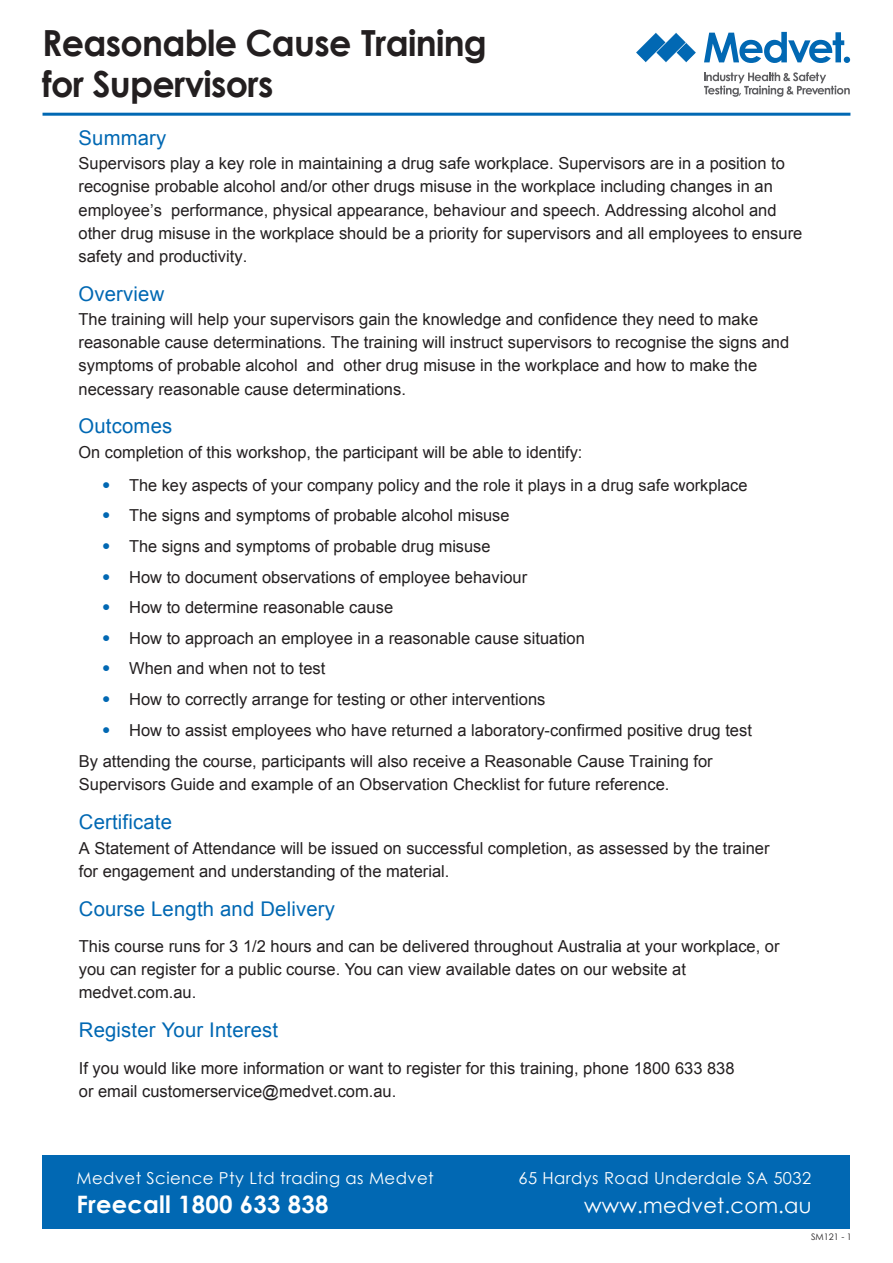
<style>
.page{position:relative;width:893px;height:1263px;background:#fff}
.page>*{position:absolute;margin:0;border:0;box-sizing:border-box;transform-origin:0 0}
.t1{font:700 36px/40.5px "Century Gothic";letter-spacing:-.02em;color:#231f20}
.t2{font:700 24px "Century Gothic";letter-spacing:.01em;color:#fff}
.t3{font:21px "Century Gothic";letter-spacing:.01em;color:#fff}
.t4{font:20.25px "Arial";letter-spacing:.01em;color:#0168b3}
.t5{font:16.5px/23.1px "Arial";color:#231f20}
.t6{font:16.5px "Century Gothic";letter-spacing:.025em;color:#fff}
.t7{font:9px "Century Gothic";color:#231f20}
.s1{font-family:"Helvetica Neue";color:#0168b3}
</style>
<div class="page">
<div style="left:43px;top:1155px;width:807px;height:74px;background:#0168b3"></div>
<hr style="left:43px;top:113px;width:807px;height:3px;background:#0168b3">
<svg style="left:704px;top:72px;width:146px;height:25px"></svg>
<svg style="left:636px;top:32px;width:60px;height:31px"></svg>
<svg style="left:704px;top:32px;width:146px;height:31px"></svg>
<h1 class="t1" style="left:42px;top:22px;width:446px">Reasonable Cause Training for Supervisors</h1>
<p class="t4" style="left:79px;top:124px;width:89px">Summary</p>
<p class="t5" style="left:79px;top:152px;width:725px">Supervisors play a key role in maintaining a drug safe workplace. Supervisors are in a position to recognise probable alcohol and/or other drugs misuse in the workplace including changes in an employee’s performance, physical appearance, behaviour and speech. Addressing alcohol and other drug misuse in the workplace should be a priority for supervisors and all employees to ensure safety and productivity.</p>
<p class="t4" style="left:79px;top:280px;width:87px">Overview</p>
<p class="t5" style="left:79px;top:308px;width:712px">The training will help your supervisors gain the knowledge and confidence they need to make reasonable cause determinations. The training will instruct supervisors to recognise the signs and symptoms of probable alcohol and other drug misuse in the workplace and how to make the necessary reasonable cause determinations.</p>
<p class="t4" style="left:79px;top:413px;width:95px">Outcomes</p>
<p class="t5" style="left:79px;top:441px;width:505px">On completion of this workshop, the participant will be able to identify:</p>
<p class="t5" style="left:102px;top:474px;width:647px"><span class="s1">•</span> The key aspects of your company policy and the role it plays in a drug safe workplace</p>
<p class="t5" style="left:102px;top:504px;width:409px"><span class="s1">•</span> The signs and symptoms of probable alcohol misuse</p>
<p class="t5" style="left:102px;top:535px;width:390px"><span class="s1">•</span> The signs and symptoms of probable drug misuse</p>
<p class="t5" style="left:102px;top:565px;width:427px"><span class="s1">•</span> How to document observations of employee behaviour</p>
<p class="t5" style="left:102px;top:596px;width:293px"><span class="s1">•</span> How to determine reasonable cause</p>
<p class="t5" style="left:102px;top:627px;width:484px"><span class="s1">•</span> How to approach an employee in a reasonable cause situation</p>
<p class="t5" style="left:102px;top:657px;width:225px"><span class="s1">•</span> When and when not to test</p>
<p class="t5" style="left:102px;top:688px;width:445px"><span class="s1">•</span> How to correctly arrange for testing or other interventions</p>
<p class="t5" style="left:79px;top:714px;width:675px;line-height:31.3px;text-indent:23px"><span class="s1">•</span> How to assist employees who have returned a laboratory-confirmed positive drug test<br>By attending the course, participants will also receive a Reasonable Cause Training for</p>
<p class="t5" style="left:79px;top:773px;width:592px">Supervisors Guide and example of an Observation Checklist for future reference.</p>
<p class="t4" style="left:79px;top:809px;width:95px">Certificate</p>
<p class="t5" style="left:79px;top:836px;width:692px">A Statement of Attendance will be issued on successful completion, as assessed by the trainer for engagement and understanding of the material.</p>
<p class="t4" style="left:79px;top:895px;width:258px">Course Length and Delivery</p>
<p class="t5" style="left:79px;top:935px;width:702px">This course runs for 3 1/2 hours and can be delivered throughout Australia at your workplace, or you can register for a public course. You can view available dates on our website at medvet.com.au.</p>
<p class="t4" style="left:79px;top:1017px;width:201px">Register Your Interest</p>
<p class="t5" style="left:79px;top:1057px;width:657px">If you would like more information or want to register for this training, phone 1800 633 838 or email customerservice@medvet.com.au.</p>
<p class="t6" style="left:77px;top:1168px;width:359px">Medvet Science Pty Ltd trading as Medvet</p>
<p class="t6" style="left:518px;top:1168px;width:294px">65 Hardys Road Underdale SA 5032</p>
<h2 class="t2" style="left:77px;top:1189px;width:254px">Freecall 1800 633 838</h2>
<p class="t3" style="left:584px;top:1192px;width:229px">www.medvet.com.au</p>
<p class="t7" style="left:811px;top:1230px;width:42px">SM121 - 1</p>
</div>
